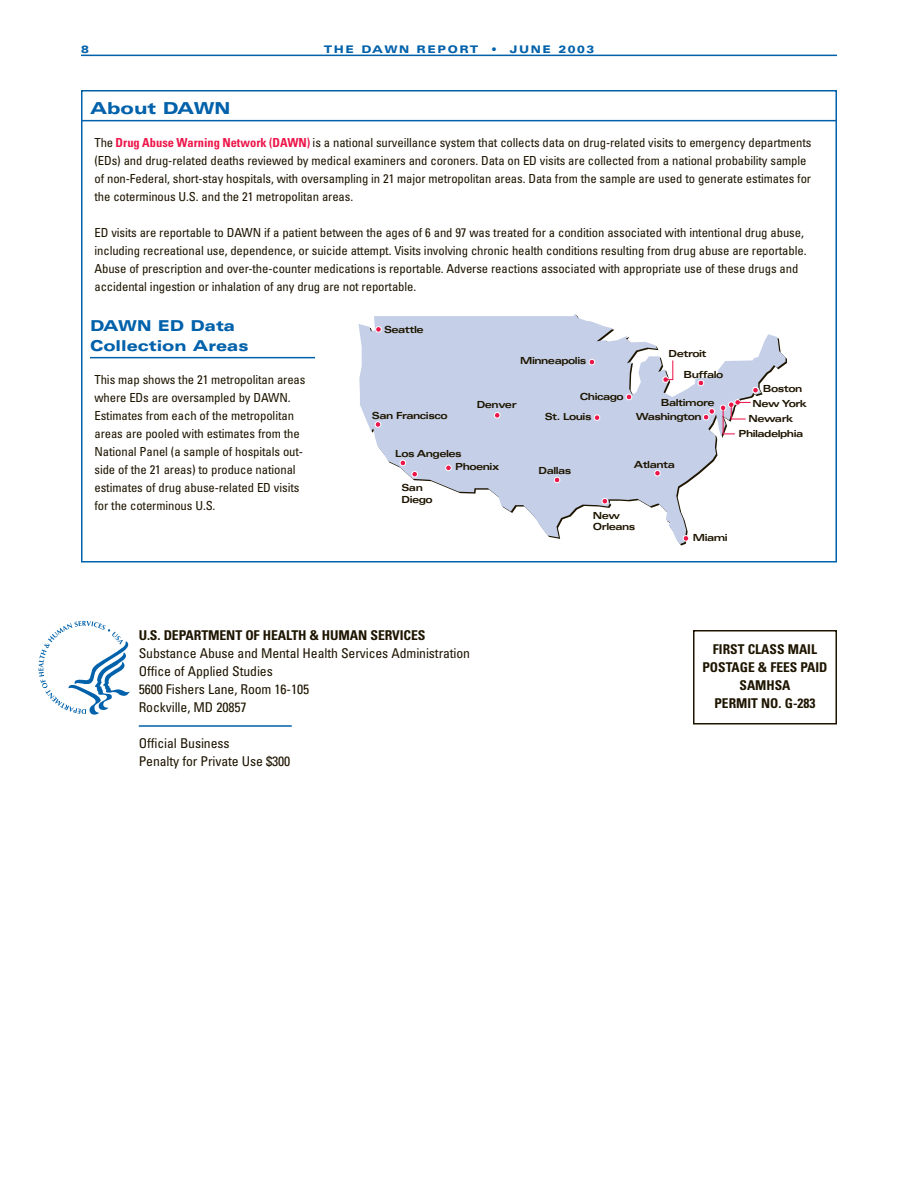
<style>
.page{position:relative;width:918px;height:1188px;background:#fff}
.page>*{position:absolute;margin:0;border:0;box-sizing:border-box;transform-origin:0 0}
.t1{font:900 expanded 16.5px "Univers";color:#0161aa}
.t2{font:900 expanded 15px/19.5px "Univers";color:#0161aa}
.t3{font:condensed 13.5px/18px "Univers";letter-spacing:-.01em;color:#1e1500}
.t4{font:700 condensed 13.5px/18px "Univers";color:#1e1500;text-align:center}
.t5{font:condensed 12.45px/18px "Univers";letter-spacing:-.01em;color:#1e1500}
.t6{font:900 expanded 10.5px "Univers";letter-spacing:.15em;color:#0161aa}
.t7{font:700 expanded 9.75px/11.9px "Univers";letter-spacing:-.05em;color:#1e1500}
.s1{font-weight:700;color:#ed164b}
</style>
<div class="page">
<hr style="left:81px;top:55px;width:756px;height:1px;background:#0161aa">
<svg style="left:358px;top:314px;width:428px;height:230px;fill:#c5d0e8"></svg>
<svg style="left:589px;top:359px;width:6px;height:6px"></svg>
<svg style="left:494px;top:412px;width:6px;height:6px"></svg>
<svg style="left:554px;top:477px;width:6px;height:6px"></svg>
<svg style="left:602px;top:498px;width:6px;height:6px"></svg>
<svg style="left:654px;top:470px;width:7px;height:6px"></svg>
<svg style="left:683px;top:535px;width:6px;height:7px"></svg>
<svg style="left:594px;top:415px;width:6px;height:6px"></svg>
<svg style="left:626px;top:394px;width:6px;height:6px"></svg>
<svg style="left:663px;top:376px;width:6px;height:7px"></svg>
<svg style="left:698px;top:380px;width:6px;height:6px"></svg>
<svg style="left:752px;top:387px;width:7px;height:6px"></svg>
<svg style="left:709px;top:408px;width:6px;height:7px"></svg>
<svg style="left:703px;top:414px;width:6px;height:6px"></svg>
<svg style="left:445px;top:465px;width:7px;height:6px"></svg>
<svg style="left:412px;top:471px;width:6px;height:6px"></svg>
<svg style="left:400px;top:460px;width:6px;height:6px"></svg>
<svg style="left:375px;top:421px;width:6px;height:7px"></svg>
<svg style="left:665px;top:359px;width:9px;height:22px"></svg>
<div style="left:375px;top:326px;width:7px;height:7px;background:#ed164b;border:1px solid #fff;border-radius:50%"></div>
<svg style="left:720px;top:401px;width:32px;height:34px"></svg>
<div style="left:81px;top:90px;width:756px;height:472px;border:2px solid #0161aa"></div>
<div style="left:693px;top:630px;width:144px;height:94px;border:2px solid #1e1500"></div>
<hr style="left:139px;top:725px;width:153px;height:2px;background:#0161aa">
<svg style="left:39px;top:621px;width:91px;height:93px"></svg>
<hr style="left:81px;top:120px;width:756px;height:1px;background:#0161aa">
<hr style="left:90px;top:357px;width:225px;height:1px;background:#0161aa">
<p class="t6" style="left:81px;top:45px;width:9px">8</p>
<p class="t6" style="left:324px;top:45px;width:156px">THE DAWN REPORT</p>
<p class="t6" style="left:491px;top:45px;width:104px">• JUNE 2003</p>
<h1 class="t1" style="left:90px;top:102px;width:142px">About DAWN</h1>
<p class="t5" style="left:94px;top:135px;width:719px">The <span class="s1">Drug Abuse Warning Network (DAWN)</span> is a national surveillance system that collects data on drug-related visits to emergency departments (EDs) and drug-related deaths reviewed by medical examiners and coroners. Data on ED visits are collected from a national probability sample of non-Federal, short-stay hospitals, with oversampling in 21 major metropolitan areas. Data from the sample are used to generate estimates for the coterminous U.S. and the 21 metropolitan areas.</p>
<p class="t5" style="left:94px;top:225px;width:714px">ED visits are reportable to DAWN if a patient between the ages of 6 and 97 was treated for a condition associated with intentional drug abuse, including recreational use, dependence, or suicide attempt. Visits involving chronic health conditions resulting from drug abuse are reportable.<br>Abuse of prescription and over-the-counter medications is reportable. Adverse reactions associated with appropriate use of these drugs and accidental ingestion or inhalation of any drug are not reportable.</p>
<p class="t2" style="left:90px;top:317px;width:160px">DAWN ED Data<br>Collection Areas</p>
<p class="t5" style="left:94px;top:372px;width:212px">This map shows the 21 metropolitan areas where EDs are oversampled by DAWN.<br>Estimates from each of the metropolitan areas are pooled with estimates from the National Panel (a sample of hospitals out&shy;side of the 21 areas) to produce national estimates of drug abuse-related ED visits for the coterminous U.S.</p>
<p class="t7" style="left:384px;top:324px;width:41px">Seattle</p>
<p class="t7" style="left:683px;top:345px;width:41px;line-height:20.1px;text-indent:-15px">Detroit<br>Buffalo</p>
<p class="t7" style="left:520px;top:356px;width:67px">Minneapolis</p>
<p class="t7" style="left:753px;top:383px;width:56px;line-height:14.4px;text-align:center">Boston<br>New York</p>
<p class="t7" style="left:739px;top:412px;width:66px;line-height:15px;text-align:center">Newark<br>Philadelphia</p>
<p class="t7" style="left:580px;top:391px;width:46px">Chicago</p>
<p class="t7" style="left:661px;top:398px;width:55px">Baltimore</p>
<p class="t7" style="left:477px;top:400px;width:42px">Denver</p>
<p class="t7" style="left:372px;top:410px;width:77px">San Francisco</p>
<p class="t7" style="left:455px;top:448px;width:46px;line-height:12.8px;text-indent:-60px">Los Angeles<br>Phoenix</p>
<p class="t7" style="left:636px;top:411px;width:67px">Washington</p>
<p class="t7" style="left:545px;top:411px;width:48px">St. Louis</p>
<p class="t7" style="left:634px;top:459px;width:43px">Atlanta</p>
<p class="t7" style="left:538px;top:466px;width:35px">Dallas</p>
<p class="t7" style="left:402px;top:483px;width:33px">San<br>Diego</p>
<p class="t7" style="left:593px;top:510px;width:44px">New<br>Orleans</p>
<p class="t4" style="left:139px;top:627px;width:288px">U.S. DEPARTMENT OF HEALTH &amp; HUMAN SERVICES</p>
<p class="t3" style="left:139px;top:645px;width:333px">Substance Abuse and Mental Health Services Administration Office of Applied Studies<br>5600 Fishers Lane, Room 16-105<br>Rockville, MD 20857</p>
<p class="t3" style="left:139px;top:735px;width:153px">Official Business<br>Penalty for Private Use $300</p>
<p class="t7" style="left:693px;top:533px;width:36px">Miami</p>
<p class="t4" style="left:702px;top:641px;width:127px">FIRST CLASS MAIL<br>POSTAGE &amp; FEES PAID<br>SAMHSA<br>PERMIT NO. G-283</p>
</div>
